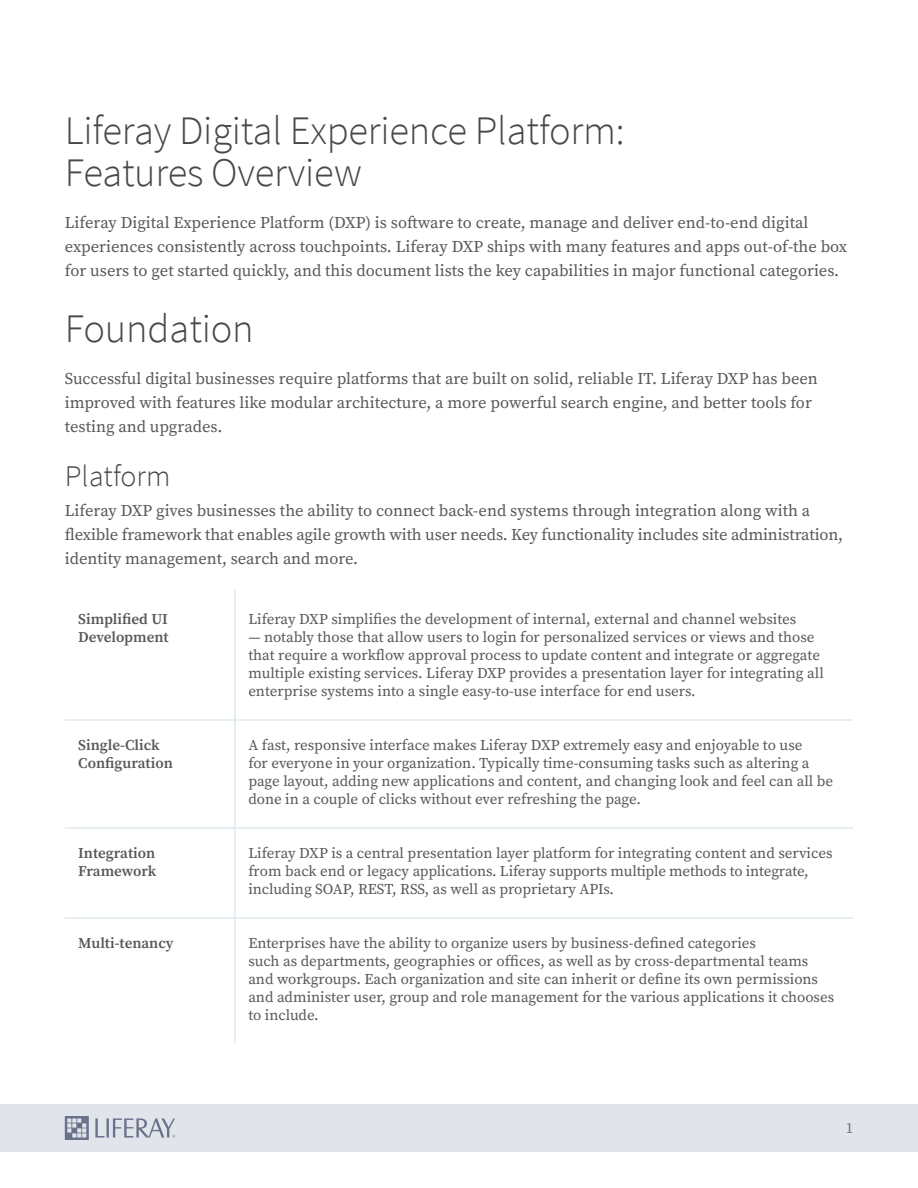
<style>
.page{position:relative;width:918px;height:1188px;background:#fff}
.page>*{position:absolute;margin:0;border:0;box-sizing:border-box;transform-origin:0 0}
.t1{font:300 40.5px/42px "Source Sans Pro";letter-spacing:-.005em;color:#46494b}
.t2{font:300 30px "Source Sans Pro";color:#46494b}
.t3{font:16.5px/24px "Source Serif Pro";color:#55585a}
.t4{font:15px/18px "Source Serif Pro";color:#55585a}
.t5{font:600 15px/18px "Source Serif Pro";color:#55585a}
.t6{font:15px "Source Serif Pro";color:#6a718b}
</style>
<div class="page">
<div style="left:0;top:1104px;width:918px;height:48px;background:#e1e4ea"></div>
<svg style="left:95px;top:1118px;width:80px;height:20px"></svg>
<svg style="left:65px;top:1116px;width:24px;height:24px"></svg>
<hr style="left:234px;top:721px;width:1px;height:106px;background:#d6e4ea">
<hr style="left:234px;top:829px;width:1px;height:88px;background:#d6e4ea">
<hr style="left:234px;top:919px;width:1px;height:125px;background:#d6e4ea">
<hr style="left:234px;top:590px;width:1px;height:129px;background:#d6e4ea">
<hr style="left:65px;top:827px;width:170px;height:2px;background:#d6e4ea">
<hr style="left:235px;top:827px;width:618px;height:2px;background:#d6e4ea">
<hr style="left:65px;top:719px;width:170px;height:2px;background:#d6e4ea">
<hr style="left:235px;top:719px;width:618px;height:2px;background:#d6e4ea">
<hr style="left:65px;top:917px;width:170px;height:2px;background:#d6e4ea">
<hr style="left:235px;top:917px;width:618px;height:2px;background:#d6e4ea">
<h1 class="t1" style="left:65px;top:110px;width:561px">Liferay Digital Experience Platform:<br>Features Overview</h1>
<p class="t3" style="left:65px;top:211px;width:784px">Liferay Digital Experience Platform (DXP) is software to create, manage and deliver end-to-end digital experiences consistently across touchpoints. Liferay DXP ships with many features and apps out-of-the box for users to get started quickly, and this document lists the key capabilities in major functional categories.</p>
<h1 class="t1" style="left:65px;top:308px;width:191px">Foundation</h1>
<p class="t3" style="left:65px;top:367px;width:755px">Successful digital businesses require platforms that are built on solid, reliable IT. Liferay DXP has been improved with features like modular architecture, a more powerful search engine, and better tools for testing and upgrades.</p>
<h2 class="t2" style="left:65px;top:458px;width:107px">Platform</h2>
<p class="t3" style="left:65px;top:499px;width:780px">Liferay DXP gives businesses the ability to connect back-end systems through integration along with a flexible framework that enables agile growth with user needs. Key functionality includes site administration, identity management, search and more.</p>
<p class="t5" style="left:78px;top:611px;width:92px">Simplified UI<br>Development</p>
<p class="t4" style="left:248px;top:611px;width:550px">Liferay DXP simplifies the development of internal, external and channel websites</p>
<p class="t4" style="left:248px;top:629px;width:577px">— notably those that allow users to login for personalized services or views and those that require a workflow approval process to update content and integrate or aggregate multiple existing services. Liferay DXP provides a presentation layer for integrating all enterprise systems into a single easy-to-use interface for end users.</p>
<p class="t5" style="left:78px;top:737px;width:96px">Single-Click<br>Configuration</p>
<p class="t4" style="left:248px;top:737px;width:586px">A fast, responsive interface makes Liferay DXP extremely easy and enjoyable to use<br>for everyone in your organization. Typically time-consuming tasks such as altering a page layout, adding new applications and content, and changing look and feel can all be done in a couple of clicks without ever refreshing the page.</p>
<p class="t5" style="left:78px;top:845px;width:80px">Integration<br>Framework</p>
<p class="t4" style="left:248px;top:845px;width:586px">Liferay DXP is a central presentation layer platform for integrating content and services from back end or legacy applications. Liferay supports multiple methods to integrate, including SOAP, REST, RSS, as well as proprietary APIs.</p>
<p class="t5" style="left:78px;top:935px;width:97px">Multi-tenancy</p>
<p class="t4" style="left:248px;top:935px;width:587px">Enterprises have the ability to organize users by business-defined categories<br>such as departments, geographies or offices, as well as by cross-departmental teams and workgroups. Each organization and site can inherit or define its own permissions and administer user, group and role management for the various applications it chooses to include.</p>
<p class="t6" style="left:846px;top:1119px;width:9px">1</p>
</div>
